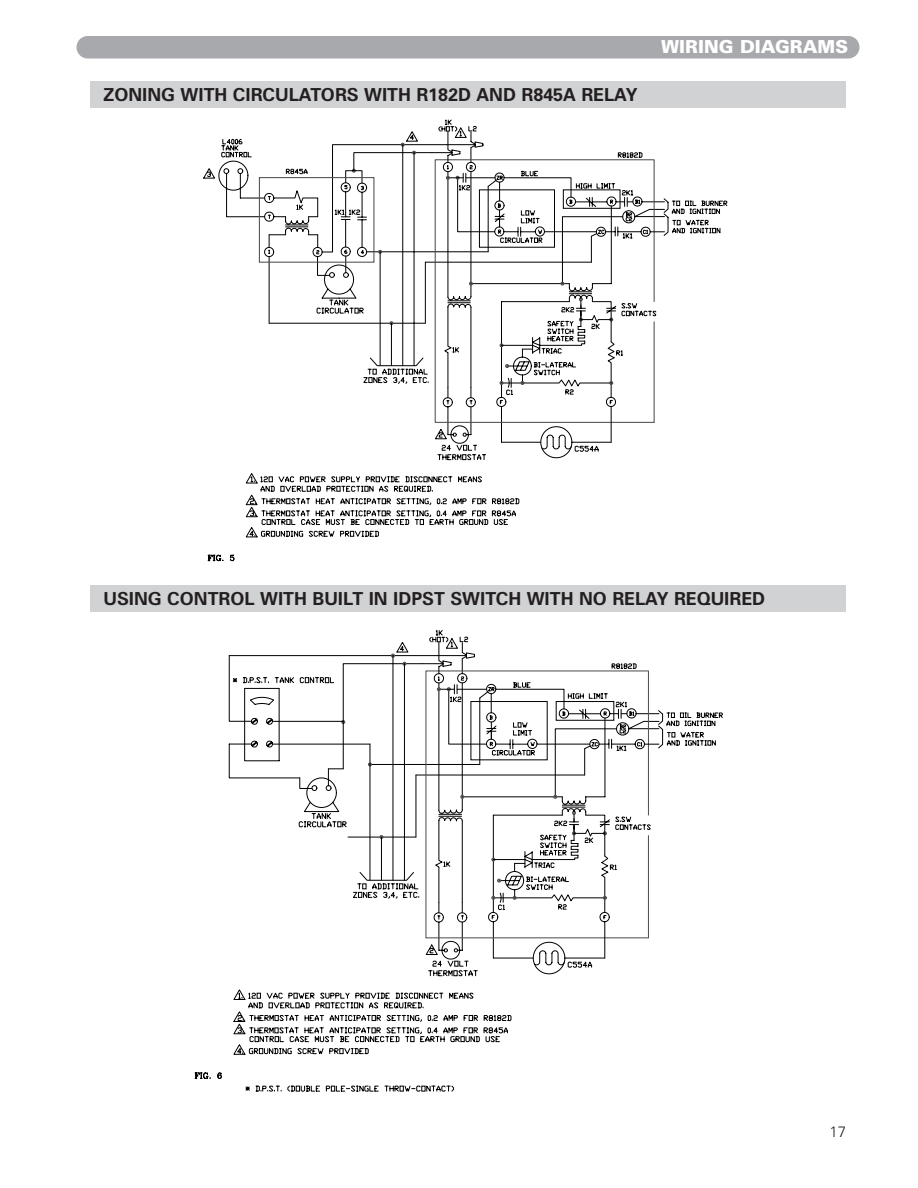
<style>
.page{position:relative;width:918px;height:1188px;background:#fff}
.page>*{position:absolute;margin:0;border:0;box-sizing:border-box;transform-origin:0 0}
.t1{font:700 18px "Zurich BT";color:#231f20}
.t2{font:900 18px "Zurich BT";color:#fff}
.t3{font:300 15px "Zurich BT";color:#231f20}
</style>
<div class="page">
<div style="left:76px;top:36px;width:784px;height:22px;background:#a8a9ad;border-radius:11px"></div>
<svg style="left:230px;top:554px;width:4px;height:7px"></svg>
<svg style="left:445px;top:119px;width:283px;height:304px"></svg>
<svg style="left:203px;top:126px;width:430px;height:412px"></svg>
<svg style="left:207px;top:127px;width:293px;height:312px"></svg>
<div style="left:90px;top:81px;width:756px;height:27px;background:#d1d2d4"></div>
<div style="left:90px;top:585px;width:756px;height:27px;background:#d1d2d4"></div>
<svg style="left:217px;top:1072px;width:5px;height:7px"></svg>
<svg style="left:229px;top:636px;width:494px;height:456px"></svg>
<p class="t1" style="left:104px;top:88px;width:536px">ZONING WITH CIRCULATORS WITH R182D AND R845A RELAY</p>
<p class="t2" style="left:661px;top:41px;width:189px">WIRING DIAGRAMS</p>
<p class="t1" style="left:104px;top:592px;width:663px">USING CONTROL WITH BUILT IN IDPST SWITCH WITH NO RELAY REQUIRED</p>
<p class="t3" style="left:829px;top:1126px;width:18px">17</p>
</div>
